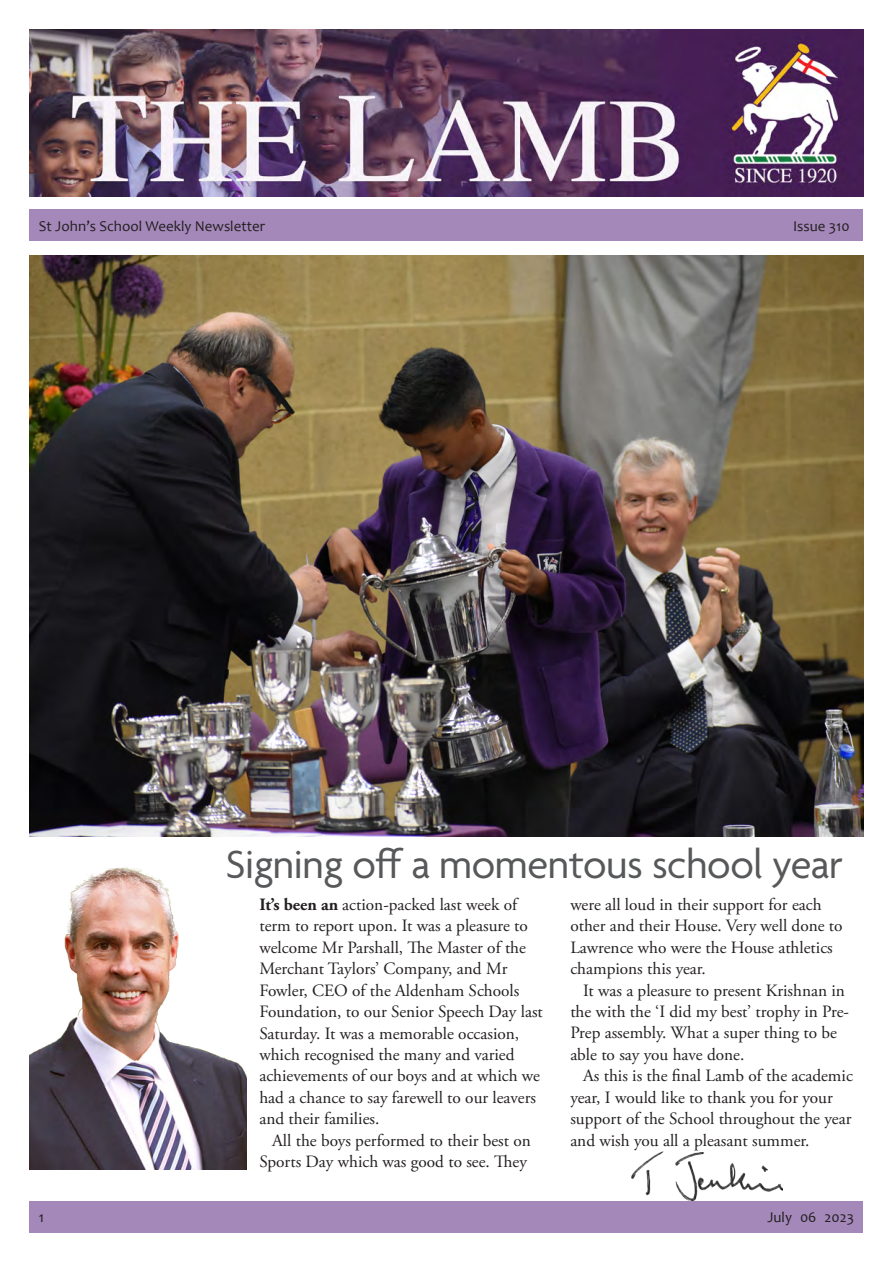
<style>
.page{position:relative;width:893px;height:1263px;background:#fff}
.page>*{position:absolute;margin:0;border:0;box-sizing:border-box;transform-origin:0 0}
.t1{font:42.6px "Agenda";letter-spacing:-.01em;color:#57585a}
.t2{font:17.25px/21.5px "Adobe Garamond Pro";color:#231f20}
.t3{font:15px "Candara";color:#231f20}
.s1{font-weight:700}
</style>
<div class="page">
<div style="left:30px;top:1201px;width:833px;height:32px;background:#a488ba"></div>
<div style="left:30px;top:209px;width:833px;height:32px;background:#a488ba"></div>
<img style="left:30px;top:30px;width:833px;height:166px">
<img style="left:631px;top:1152px;width:152px;height:48px">
<img style="left:30px;top:256px;width:833px;height:581px">
<img style="left:30px;top:867px;width:216px;height:302px">
<p class="t3" style="left:39px;top:217px;width:228px">St John’s School Weekly Newsletter</p>
<p class="t3" style="left:793px;top:217px;width:58px">Issue 310</p>
<p class="t1" style="left:225px;top:842px;width:619px">Signing off a momentous school year</p>
<p class="t2" style="left:259px;top:894px;width:285px"><span class="s1">It’s been an</span> action-packed last week of term to report upon. It was a pleasure to welcome Mr Parshall, The Master of the Merchant Taylors’ Company, and Mr Fowler, CEO of the Aldenham Schools Foundation, to our Senior Speech Day last Saturday. It was a memorable occasion, which recognised the many and varied achievements of our boys and at which we had a chance to say farewell to our leavers and their families.</p>
<p class="t2" style="left:259px;top:1130px;width:273px;text-align:right">All the boys performed to their best on<br>Sports Day which was good to see. They</p>
<p class="t2" style="left:570px;top:894px;width:274px">were all loud in their support for each other and their House. Very well done to Lawrence who were the House athletics champions this year.</p>
<p class="t2" style="left:570px;top:980px;width:280px;text-indent:13px">It was a pleasure to present Krishnan in the with the ‘I did my best’ trophy in Pre-Prep assembly. What a super thing to be able to say you have done.</p>
<p class="t2" style="left:570px;top:1066px;width:284px;text-indent:13px">As this is the final Lamb of the academic year, I would like to thank you for your support of the School throughout the year and wish you all a pleasant summer.</p>
<p class="t3" style="left:39px;top:1207px;width:7px">1</p>
<p class="t3" style="left:767px;top:1207px;width:88px">July 06 2023</p>
</div>
